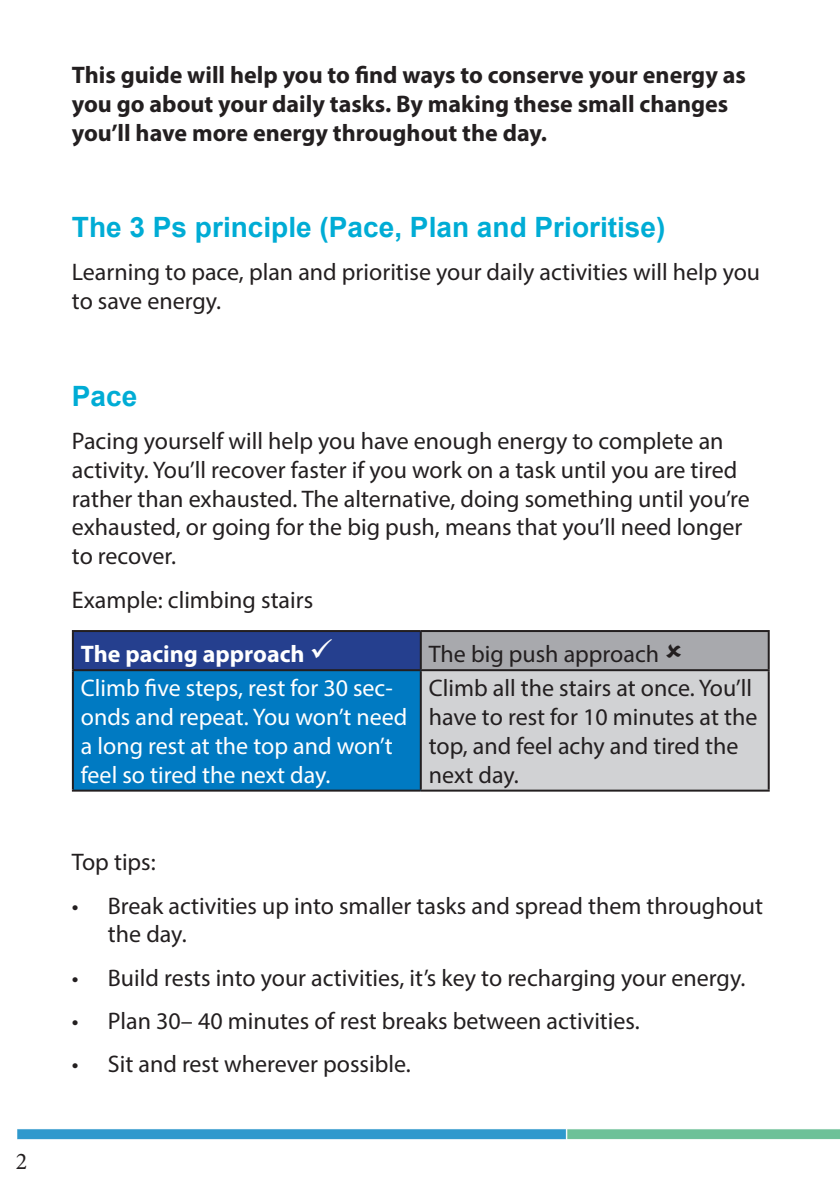
<style>
.page{position:relative;width:840px;height:1191px;background:#fff}
.page>*{position:absolute;margin:0;border:0;box-sizing:border-box;transform-origin:0 0}
.t1{font:700 28px "Arial";color:#00acd5}
.t2{font:24px/28.8px "Myriad Pro";color:#231f20}
.t3{font:700 24px/28.8px "Myriad Pro";color:#231f20}
.t4{font:24px/28.8px "Myriad Pro";color:#fff}
.t5{font:700 24px "Myriad Pro";color:#fff}
.t6{font:24px "Minion Pro";color:#231f20}
</style>
<div class="page">
<img style="left:17px;top:1129px;width:822px;height:11px">
<div style="left:73px;top:631px;width:347px;height:39px;background:#253f8e"></div>
<div style="left:420px;top:631px;width:348px;height:39px;background:#a8a9ad"></div>
<div style="left:73px;top:670px;width:347px;height:120px;background:#007ac2"></div>
<div style="left:420px;top:670px;width:348px;height:120px;background:#d1d2d4"></div>
<hr style="left:72px;top:630px;width:348px;height:2px;background:#231f20">
<hr style="left:72px;top:632px;width:2px;height:37px;background:#231f20">
<hr style="left:420px;top:630px;width:349px;height:2px;background:#231f20">
<hr style="left:419px;top:632px;width:2px;height:37px;background:#231f20">
<hr style="left:767px;top:632px;width:2px;height:37px;background:#231f20">
<hr style="left:72px;top:669px;width:348px;height:2px;background:#231f20">
<hr style="left:72px;top:671px;width:2px;height:118px;background:#231f20">
<hr style="left:420px;top:669px;width:349px;height:2px;background:#231f20">
<hr style="left:419px;top:671px;width:2px;height:118px;background:#231f20">
<hr style="left:767px;top:671px;width:2px;height:118px;background:#231f20">
<hr style="left:72px;top:789px;width:348px;height:2px;background:#231f20">
<hr style="left:420px;top:789px;width:349px;height:2px;background:#231f20">
<p class="t6" style="left:16px;top:1145px;width:13px">2</p>
<p class="t3" style="left:72px;top:60px;width:675px">This guide will help you to find ways to conserve your energy as you go about your daily tasks. By making these small changes you’ll have more energy throughout the day.</p>
<p class="t1" style="left:72px;top:207px;width:594px">The 3 Ps principle (Pace, Plan and Prioritise)</p>
<p class="t2" style="left:72px;top:258px;width:689px">Learning to pace, plan and prioritise your daily activities will help you to save energy.</p>
<p class="t1" style="left:72px;top:376px;width:67px">Pace</p>
<p class="t2" style="left:72px;top:426px;width:679px">Pacing yourself will help you have enough energy to complete an activity. You’ll recover faster if you work on a task until you are tired rather than exhausted. The alternative, doing something until you’re exhausted, or going for the big push, means that you’ll need longer to recover.</p>
<p class="t2" style="left:72px;top:584px;width:243px">Example: climbing stairs</p>
<p class="t5" style="left:81px;top:638px;width:253px">The pacing approach ✓</p>
<p class="t2" style="left:428px;top:639px;width:232px">The big push approach</p>
<p class="t4" style="left:81px;top:673px;width:328px">Climb five steps, rest for 30 sec&shy;onds and repeat. You won’t need a long rest at the top and won’t feel so tired the next day.</p>
<p class="t2" style="left:428px;top:673px;width:330px">Climb all the stairs at once. You’ll have to rest for 10 minutes at the top, and feel achy and tired the next day.</p>
<p class="t2" style="left:72px;top:847px;width:85px">Top tips:</p>
<p class="t2" style="left:108px;top:890px;width:656px;text-indent:-36px">• Break activities up into smaller tasks and spread them throughout the day.</p>
<p class="t2" style="left:72px;top:963px;width:674px">• Build rests into your activities, it’s key to recharging your energy.</p>
<p class="t2" style="left:72px;top:1006px;width:569px">• Plan 30– 40 minutes of rest breaks between activities.</p>
<p class="t2" style="left:72px;top:1049px;width:340px">• Sit and rest wherever possible.</p>
</div>
